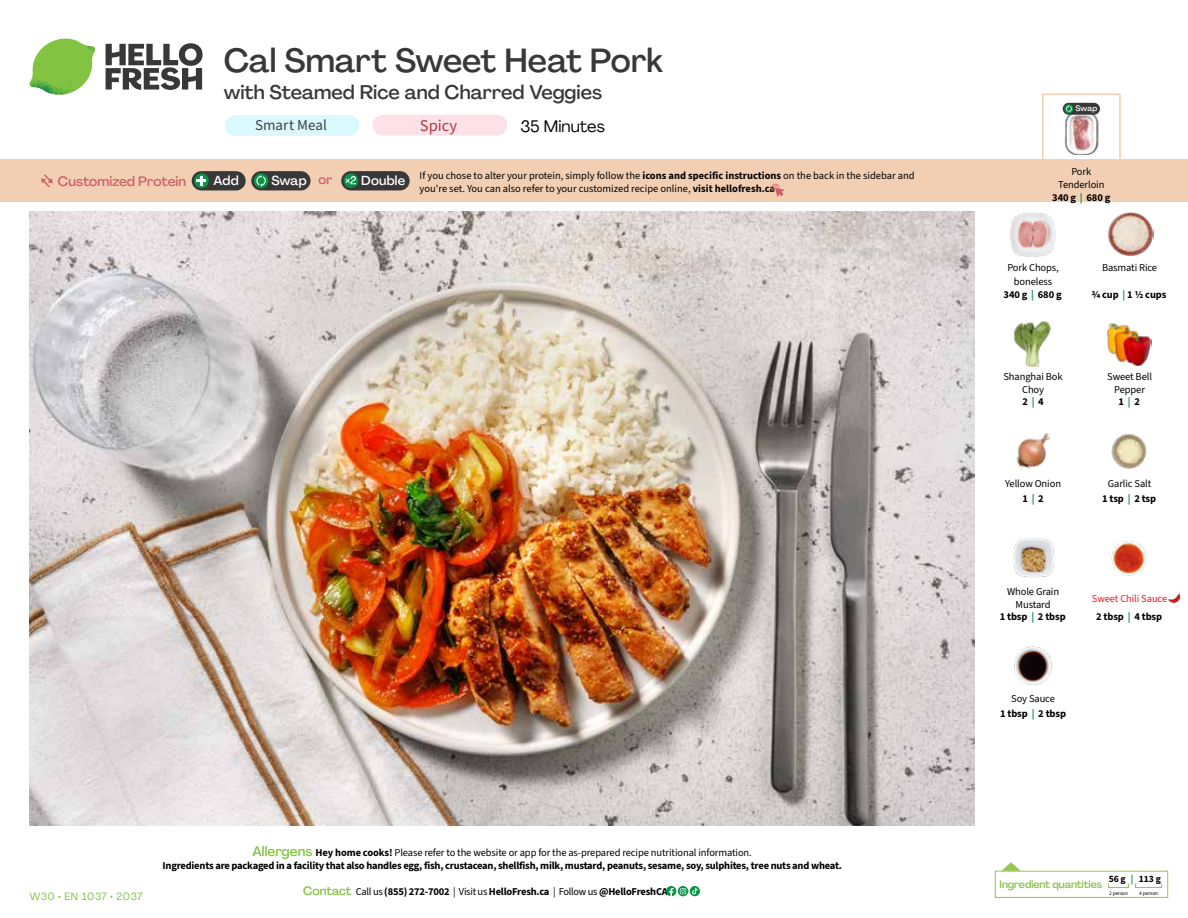
<style>
.page{position:relative;width:1188px;height:918px;background:#fff}
.page>*{position:absolute;margin:0;border:0;box-sizing:border-box;transform-origin:0 0}
.t1{font:500 33px "Agrandir";letter-spacing:-.005em;color:#383839}
.t2{font:500 19.5px "Agrandir";color:#383839}
.t3{font:16.5px "Agrandir";color:#000}
.t4{font:16.5px "Source Sans 3";color:#b33841}
.t5{font:15px "Source Sans 3";color:#414042}
.t6{font:500 13.5px "Agrandir";color:#d15f6a}
.t7{font:500 12.9px "Agrandir";letter-spacing:.015em;color:#fff}
.t8{font:700 10.5px/13.5px "Source Sans 3";letter-spacing:-.02em;color:#000;text-align:center}
.t9{font:10.5px/13.5px "Source Sans 3";letter-spacing:-.01em;color:#000;text-align:center}
.t10{font:10.5px/18px "Source Sans 3";letter-spacing:-.01em;color:#ed1d24;text-align:center}
.t11{font:500 10.5px "Agrandir";letter-spacing:-.01em;color:#82c341}
.t12{font:10.5px "Agrandir";letter-spacing:.05em;color:#82c341}
.t13{font:700 9.6px "Source Sans 3";color:#000}
.t14{font:500 7.95px "Agrandir";color:#fff}
.t15{font:5.25px "Source Sans 3";letter-spacing:-.01em;color:#000}
.s1{color:#d15f6a}
.s2{color:#0b9446}
.s3{font-weight:700}
.s4{font-weight:700;color:#0b9446}
.s5{font-family:"Agrandir";font-weight:500;font-size:13.5px;color:#82c341}
.s6{font-weight:400}
.s7{font-family:"Agrandir";font-weight:500;font-size:12px;color:#82c341}
.s8{font-weight:700;color:#000}
</style>
<div class="page">
<svg style="left:106px;top:43px;width:97px;height:47px"></svg>
<svg style="left:34px;top:39px;width:59px;height:38px"></svg>
<img style="left:65px;top:39px;width:30px;height:25px">
<img style="left:33px;top:60px;width:56px;height:10px">
<img style="left:29px;top:64px;width:58px;height:31px">
<img style="left:64px;top:70px;width:25px;height:24px">
<img style="left:30px;top:211px;width:945px;height:615px">
<svg style="left:690px;top:886px;width:10px;height:10px"></svg>
<svg style="left:666px;top:886px;width:32px;height:10px"></svg>
<svg style="left:1002px;top:862px;width:19px;height:9px"></svg>
<div style="left:995px;top:871px;width:173px;height:27px;border:1px solid #91c84e"></div>
<div style="left:1108px;top:883px;width:21px;height:5px;border:1px solid #91c84e"></div>
<div style="left:1135px;top:883px;width:27px;height:5px;border:1px solid #91c84e"></div>
<img style="left:1013px;top:321px;width:38px;height:45px">
<img style="left:1107px;top:323px;width:45px;height:43px">
<img style="left:1016px;top:433px;width:34px;height:37px">
<img style="left:1111px;top:434px;width:36px;height:35px">
<img style="left:1013px;top:538px;width:41px;height:40px">
<img style="left:1111px;top:541px;width:36px;height:35px">
<img style="left:1014px;top:646px;width:38px;height:39px">
<img style="left:1108px;top:212px;width:45px;height:44px">
<img style="left:1010px;top:212px;width:45px;height:45px">
<svg style="left:1168px;top:591px;width:12px;height:12px"></svg>
<div style="left:0;top:160px;width:1188px;height:42px;background:#f2cfb3"></div>
<svg style="left:41px;top:174px;width:12px;height:13px"></svg>
<div style="left:341px;top:171px;width:69px;height:19px;background:#383839;border-radius:10px"></div>
<svg style="left:344px;top:173px;width:14px;height:15px"></svg>
<div style="left:347px;top:180px;width:10px;height:11px;background:#000;opacity:.35"></div>
<svg style="left:345px;top:176px;width:11px;height:8px"></svg>
<div style="left:251px;top:171px;width:60px;height:19px;background:#383839;border-radius:10px"></div>
<svg style="left:254px;top:173px;width:14px;height:15px"></svg>
<svg style="left:256px;top:175px;width:10px;height:12px"></svg>
<div style="left:192px;top:171px;width:54px;height:19px;background:#383839;border-radius:10px"></div>
<svg style="left:194px;top:173px;width:15px;height:15px"></svg>
<svg style="left:197px;top:176px;width:9px;height:10px"></svg>
<svg style="left:771px;top:183px;width:13px;height:14px"></svg>
<div style="left:1042px;top:94px;width:79px;height:69px;border:2px solid #f2cfb3"></div>
<img style="left:1063px;top:112px;width:36px;height:43px">
<div style="left:1063px;top:103px;width:37px;height:12px;background:#383839;border-radius:6px"></div>
<svg style="left:1064px;top:104px;width:9px;height:9px"></svg>
<svg style="left:1066px;top:105px;width:6px;height:7px"></svg>
<div style="left:225px;top:115px;width:135px;height:21px;background:#daf9ff;border-radius:10px"></div>
<div style="left:373px;top:115px;width:134px;height:21px;background:#fce1e9;border-radius:10px"></div>
<h1 class="t1" style="left:224px;top:40px;width:441px">Cal Smart Sweet Heat Pork</h1>
<h2 class="t2" style="left:224px;top:80px;width:380px">with Steamed Rice and Charred Veggies</h2>
<h3 class="t3" style="left:520px;top:116px;width:86px">35 Minutes</h3>
<h3 class="t5" style="left:255px;top:116px;width:73px">Smart Meal</h3>
<h3 class="t4" style="left:420px;top:116px;width:39px">Spicy</h3>
<p class="t14" style="left:1075px;top:104px;width:24px">Swap</p>
<p class="t6" style="left:58px;top:173px;width:130px">Customized Protein</p>
<p class="t7" style="left:214px;top:172px;width:27px">Add</p>
<p class="t7" style="left:271px;top:172px;width:63px">Swap <span class="s1">or</span></p>
<p class="t7" style="left:361px;top:172px;width:45px">Double</p>
<p class="t9" style="left:1058px;top:165px;width:48px">Pork<br>Tenderloin</p>
<p class="t8" style="left:1052px;top:190px;width:60px">340 g <span class="s2">|</span> 680 g</p>
<p class="t9" style="left:420px;top:168px;width:497px;text-align:left">If you chose to alter your protein, simply follow the <span class="s3">icons and specific instructions</span> on the back in the sidebar and you're set. You can also refer to your customized recipe online, <span class="s3">visit hellofresh.ca</span></p>
<p class="t9" style="left:1004px;top:261px;width:60px">Pork Chops, boneless<br><span class="s3">340 g</span> <span class="s4">|</span> <span class="s3">680 g</span></p>
<p class="t9" style="left:1003px;top:370px;width:61px">Shanghai Bok<br>Choy</p>
<p class="t8" style="left:1022px;top:395px;width:23px">2 <span class="s2">|</span> 4</p>
<p class="t9" style="left:1102px;top:261px;width:57px">Basmati Rice</p>
<p class="t8" style="left:1092px;top:288px;width:76px">3/4 cup <span class="s2">|</span> 1 1/2 cups</p>
<p class="t9" style="left:1107px;top:370px;width:46px">Sweet Bell<br>Pepper</p>
<p class="t8" style="left:1118px;top:395px;width:23px">1 <span class="s2">|</span> 2</p>
<p class="t9" style="left:1005px;top:477px;width:57px;line-height:14.9px">Yellow Onion<br><span class="s3">1</span> <span class="s4">|</span> <span class="s3">2</span></p>
<p class="t9" style="left:1102px;top:476px;width:55px;line-height:14.9px">Garlic Salt<br><span class="s3">1 tsp</span> <span class="s4">|</span> <span class="s3">2 tsp</span></p>
<p class="t12" style="left:30px;top:890px;width:114px">W30 • EN 1037 • 2037</p>
<p class="t8" style="left:163px;top:845px;width:681px"><span class="s5">Allergens</span> Hey home cooks! <span class="s6">Please refer to the website or app for the as-prepared recipe nutritional information.<br></span>Ingredients are packaged in a facility that also handles egg, fish, crustacean, shellfish, milk, mustard, peanuts, sesame, soy, sulphites, tree nuts and wheat.</p>
<p class="t8" style="left:303px;top:885px;width:366px"><span class="s7">Contact</span> <span class="s6">Call us</span> (855) 272-7002 <span class="s6">| Visit us</span> HelloFresh.ca <span class="s6">| Follow us</span> @HelloFreshCA</p>
<p class="t9" style="left:1007px;top:585px;width:54px">Whole Grain<br>Mustard</p>
<p class="t8" style="left:1000px;top:610px;width:67px">1 tbsp <span class="s2">|</span> 2 tbsp</p>
<p class="t10" style="left:1092px;top:590px;width:77px">Sweet Chili Sauce<br><span class="s8">2 tbsp</span> <span class="s4">|</span> <span class="s8">4 tbsp</span></p>
<p class="t8" style="left:1000px;top:691px;width:67px;line-height:14.9px"><span class="s6">Soy Sauce<br></span>1 tbsp <span class="s2">|</span> 2 tbsp</p>
<p class="t13" style="left:1109px;top:872px;width:54px">56 g <span class="s2">|</span> 113 g</p>
<p class="t15" style="left:1109px;top:890px;width:20px">2 person</p>
<p class="t15" style="left:1139px;top:890px;width:20px">4 person</p>
<p class="t11" style="left:1000px;top:878px;width:104px">Ingredient quantities</p>
</div>
